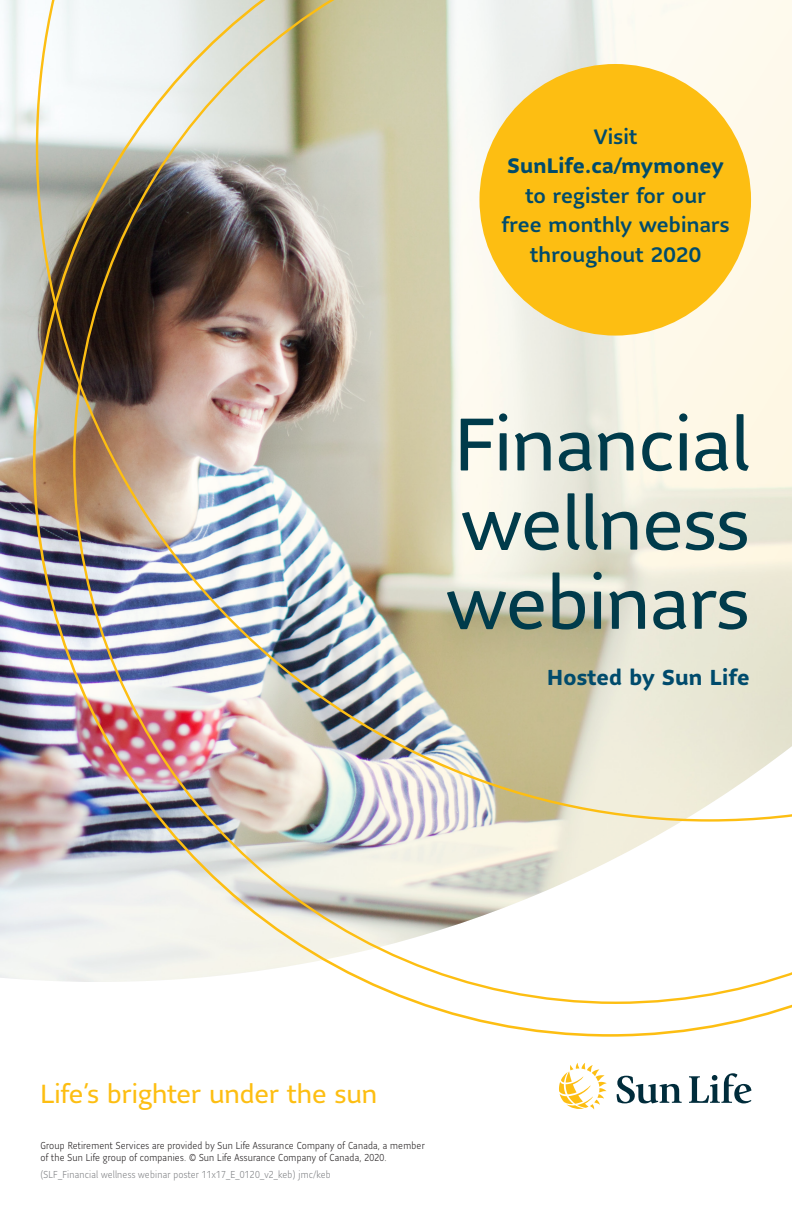
<style>
.page{position:relative;width:792px;height:1224px;background:#fff}
.page>*{position:absolute;margin:0;border:0;box-sizing:border-box;transform-origin:0 0}
.t1{font:73.7px/79.2px "Sun Life Sans";color:#003b4b;text-align:justify}
.t2{font:26px "Sun Life Sans";color:#fdbe12}
.t3{font:700 21.5px "Sun Life Sans";letter-spacing:.01em;color:#004b6c}
.t4{font:500 20.8px/29.4px "Sun Life Sans";letter-spacing:.01em;color:#004b6c;text-align:center}
.GRS_footnote{font:300 10px/12px "Sun Life Sans Condensed";letter-spacing:.02em;color:#231f20}
.GRS_footnote-2{font:300 10px "Sun Life Sans Condensed";letter-spacing:.02em;color:#808285}
.s1{font-weight:700}
</style>
<div class="page">
<img style="left:0;top:0;width:33px;height:980px">
<img style="left:33px;top:0;width:759px;height:1037px">
<div style="left:479px;top:64px;width:272px;height:272px;background:#fdbe12;border-radius:50%"></div>
<svg style="left:617px;top:1076px;width:65px;height:27px"></svg>
<svg style="left:689px;top:1073px;width:62px;height:30px"></svg>
<svg style="left:559px;top:1063px;width:48px;height:46px"></svg>
<p class="t4" style="left:502px;top:122px;width:229px">Visit<br><span class="s1">SunLife.ca/mymoney </span>to register for our<br>free monthly webinars throughout 2020</p>
<p class="t1" style="left:447px;top:403px;width:304px">Financial wellness webinars</p>
<p class="t3" style="left:547px;top:662px;width:204px">Hosted by Sun Life</p>
<p class="t2" style="left:40px;top:1076px;width:338px">Life’s brighter under the sun</p>
<p class="GRS_footnote" style="left:40px;top:1140px;width:386px">Group Retirement Services are provided by Sun Life Assurance Company of Canada, a member of the Sun Life group of companies. © Sun Life Assurance Company of Canada, 2020.</p>
<p class="GRS_footnote-2" style="left:40px;top:1168px;width:292px">(SLF_Financial wellness webinar poster 11x17_E_0120_v2_keb) jmc/keb</p>
</div>
